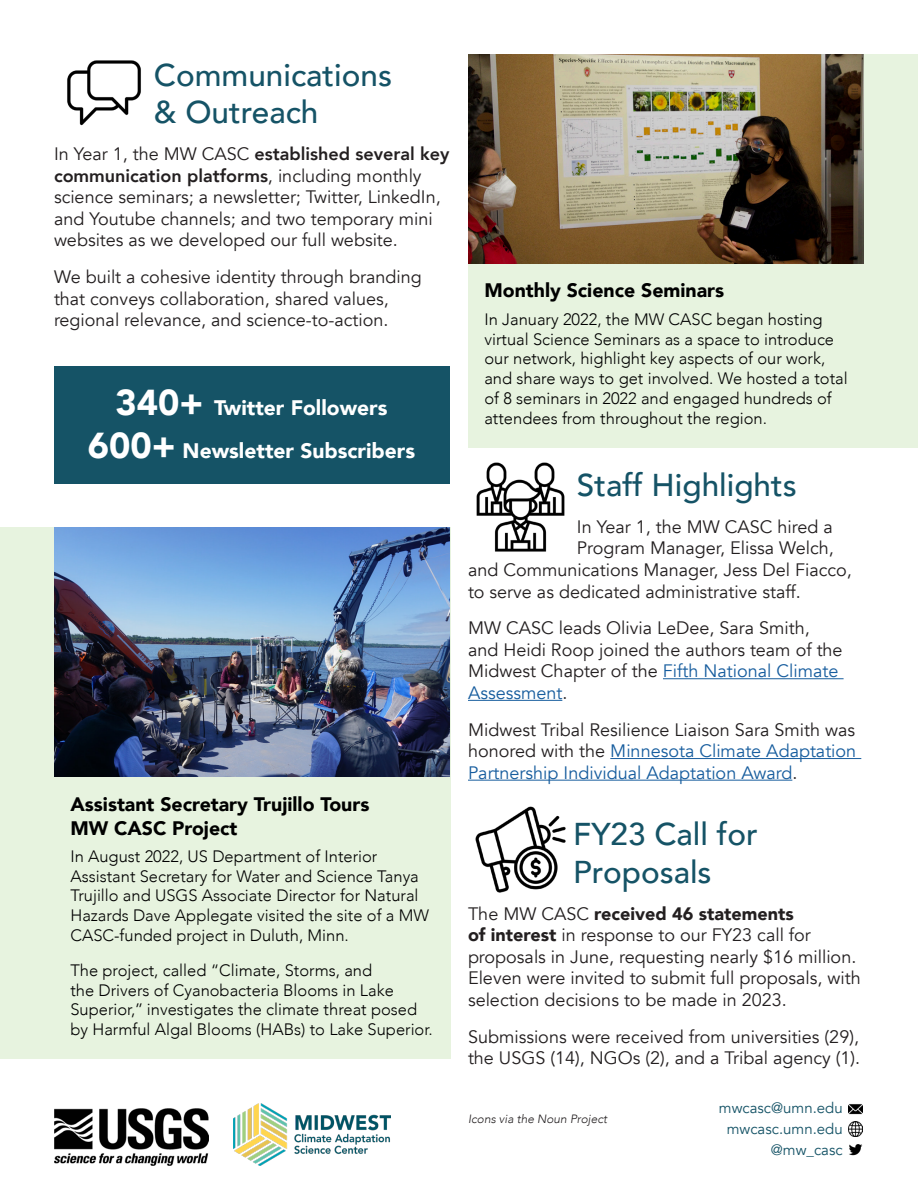
<style>
.page{position:relative;width:918px;height:1188px;background:#fff}
.page>*{position:absolute;margin:0;border:0;box-sizing:border-box;transform-origin:0 0}
.t1{font:500 31.5px/37.8px "Avenir";color:#155366}
.t2{font:900 21px "Avenir";color:#fff}
.t3{font:900 19.5px/23.4px "Avenir";color:#000}
.t4{font:18px/21.6px "Avenir";color:#231f20}
.t5{font:18px/21.6px "Avenir";color:#175d9e;text-align:justify}
.t6{font:300 16.5px/19.8px "Avenir";color:#000}
.t7{font:15px/21px "Avenir";color:#155366;text-align:right}
.t8{font:italic 300 12px "Avenir";color:#231f20}
.s1{font-weight:800}
.s2{font-size:36px}
.s3{color:#175d9e}
.s4{color:#231f20}
.s5{font-weight:900}
</style>
<div class="page">
<img style="left:233px;top:1104px;width:158px;height:61px">
<img style="left:55px;top:1108px;width:153px;height:57px">
<svg style="left:849px;top:1104px;width:13px;height:11px"></svg>
<img style="left:849px;top:1144px;width:14px;height:12px">
<img style="left:849px;top:1122px;width:14px;height:14px">
<div style="left:0;top:527px;width:451px;height:531px;background:#e7f3df"></div>
<div style="left:468px;top:54px;width:450px;height:394px;background:#e7f3df"></div>
<img style="left:67px;top:60px;width:74px;height:66px">
<hr style="left:663px;top:678px;width:181px;height:1px;background:#175d9e">
<hr style="left:468px;top:700px;width:94px;height:1px;background:#175d9e">
<hr style="left:610px;top:758px;width:251px;height:1px;background:#175d9e">
<hr style="left:468px;top:780px;width:324px;height:1px;background:#175d9e">
<div style="left:54px;top:367px;width:395px;height:117px;background:#155366"></div>
<img style="left:469px;top:54px;width:395px;height:209px">
<img style="left:54px;top:527px;width:396px;height:249px">
<img style="left:476px;top:462px;width:89px;height:90px">
<img style="left:475px;top:806px;width:91px;height:87px">
<p class="t1" style="left:154px;top:54px;width:240px">Communications &amp; Outreach</p>
<p class="t4" style="left:54px;top:143px;width:397px">In Year 1, the MW CASC <span class="s1">established several key communication platforms</span>, including monthly science seminars; a newsletter; Twitter, LinkedIn, and Youtube channels; and two temporary mini websites as we developed our full website.</p>
<p class="t4" style="left:54px;top:266px;width:369px">We built a cohesive identity through branding that conveys collaboration, shared values, regional relevance, and science-to-action.</p>
<p class="t2" style="left:116px;top:390px;width:273px"><span class="s2">340+</span> Twitter Followers</p>
<p class="t2" style="left:88px;top:433px;width:329px"><span class="s2">600+</span> Newsletter Subscribers</p>
<p class="t3" style="left:70px;top:792px;width:300px">Assistant Secretary Trujillo Tours<br>MW CASC Project</p>
<p class="t6" style="left:70px;top:846px;width:360px">In August 2022, US Department of Interior Assistant Secretary for Water and Science Tanya Trujillo and USGS Associate Director for Natural Hazards Dave Applegate visited the site of a MW CASC-funded project in Duluth, Minn.</p>
<p class="t6" style="left:70px;top:960px;width:364px">The project, called “Climate, Storms, and<br>the Drivers of Cyanobacteria Blooms in Lake Superior,’’ investigates the climate threat posed by Harmful Algal Blooms (HABs) to Lake Superior.</p>
<p class="t3" style="left:484px;top:278px;width:241px">Monthly Science Seminars</p>
<p class="t6" style="left:484px;top:309px;width:365px">In January 2022, the MW CASC began hosting virtual Science Seminars as a space to introduce our network, highlight key aspects of our work, and share ways to get involved. We hosted a total of 8 seminars in 2022 and engaged hundreds of attendees from throughout the region.</p>
<p class="t1" style="left:577px;top:465px;width:221px">Staff Highlights</p>
<p class="t4" style="left:577px;top:516px;width:257px">In Year 1, the MW CASC hired a</p>
<p class="t4" style="left:577px;top:538px;width:259px">Program Manager, Elissa Welch,</p>
<p class="t4" style="left:468px;top:559px;width:385px">and Communications Manager, Jess Del Fiacco,</p>
<p class="t4" style="left:468px;top:581px;width:334px">to serve as dedicated administrative staff.</p>
<p class="t4" style="left:468px;top:618px;width:376px">MW CASC leads Olivia LeDee, Sara Smith, and Heidi Roop joined the authors team of the Midwest Chapter of the <span class="s3">Fifth National Climate Assessment</span>.</p>
<p class="t5" style="left:468px;top:719px;width:390px"><span class="s4">Midwest Tribal Resilience Liaison Sara Smith was honored with the</span> Minnesota Climate Adaptation Partnership Individual Adaptation Award<span class="s4">.</span></p>
<p class="t1" style="left:573px;top:814px;width:186px">FY23 Call for<br>Proposals</p>
<p class="t4" style="left:468px;top:903px;width:394px">The MW CASC <span class="s5">received 46 statements<br>of interest</span> in response to our FY23 call for proposals in June, requesting nearly $16 million.<br>Eleven were invited to submit full proposals, with selection decisions to be made in 2023.</p>
<p class="t4" style="left:468px;top:1026px;width:394px">Submissions were received from universities (29), the USGS (14), NGOs (2), and a Tribal agency (1).</p>
<p class="t8" style="left:468px;top:1112px;width:141px">Icons via the Noun Project</p>
<p class="t7" style="left:719px;top:1098px;width:125px">mwcasc@umn.edu mwcasc.umn.edu @mw_casc</p>
</div>
